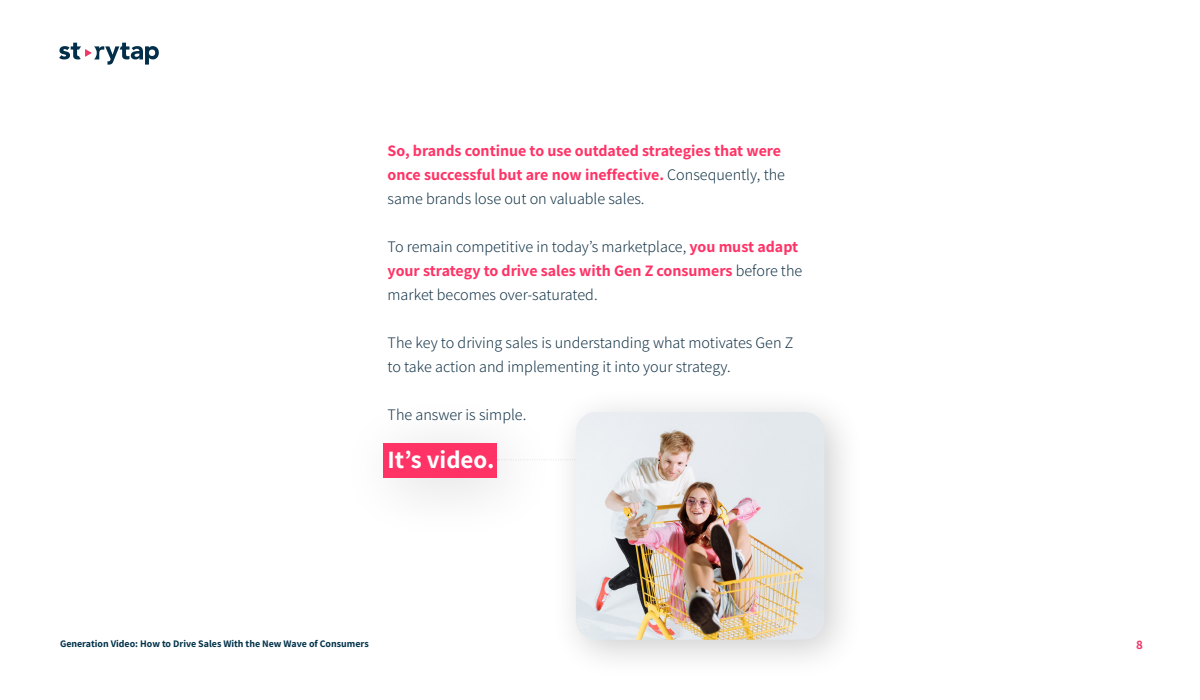
<style>
.page{position:relative;width:1200px;height:700px;background:#fff}
.page>*{position:absolute;margin:0;border:0;box-sizing:border-box;transform-origin:0 0}
.t1{font:700 25px "Assistant";color:#fff}
.t2{font:300 16px/24px "Assistant";color:#133347}
.t3{font:700 16px/24px "Assistant";color:#f36}
.t4{font:700 13px "Assistant";color:#ee3968}
.t5{font:700 10px "Assistant";color:#003149}
.s1{font-weight:300;color:#133347}
.s2{font-weight:700;color:#f36}
</style>
<div class="page">
<svg style="left:59px;top:43px;width:100px;height:22px"></svg>
<div style="left:383px;top:443px;width:114px;height:35px;background:#f36"></div>
<div style="left:549px;top:385px;width:316px;height:296px;background:#000;opacity:.2"></div>
<img style="left:576px;top:412px;width:248px;height:228px">
<p class="t3" style="left:388px;top:138px;width:399px">So, brands continue to use outdated strategies that were once successful but are now ineffective. <span class="s1">Consequently, the same brands lose out on valuable sales.</span></p>
<p class="t2" style="left:388px;top:234px;width:416px">To remain competitive in today’s marketplace, <span class="s2">you must adapt your strategy to drive sales with Gen Z consumers</span> before the market becomes over-saturated.</p>
<p class="t2" style="left:388px;top:330px;width:407px">The key to driving sales is understanding what motivates Gen Z to take action and implementing it into your strategy.</p>
<p class="t2" style="left:388px;top:402px;width:140px">The answer is simple.</p>
<h1 class="t1" style="left:388px;top:442px;width:108px">It’s video.</h1>
<p class="t5" style="left:60px;top:637px;width:310px">Generation Video: How to Drive Sales With the New Wave of Consumers</p>
<p class="t4" style="left:1136px;top:636px;width:8px">8</p>
</div>
